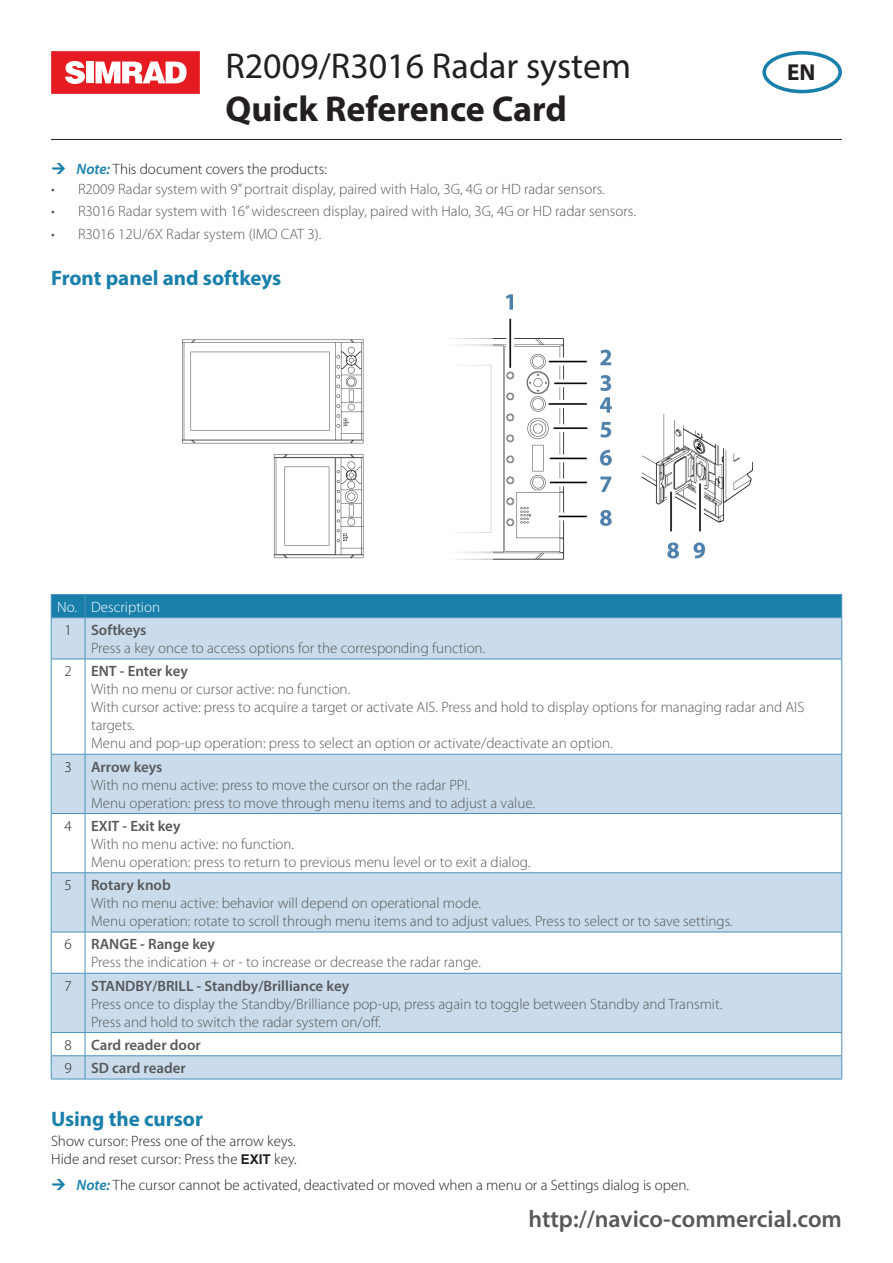
<style>
.page{position:relative;width:893px;height:1263px;background:#fff}
.page>*{position:absolute;margin:0;border:0;box-sizing:border-box;transform-origin:0 0}
.t1{font:36px "Myriad Pro";color:#231f20}
.t2{font:700 36px "Myriad Pro";color:#231f20}
.t3{font:600 24px "Myriad Pro";color:#57585a}
.t4{font:700 23.1px "Myriad Pro";color:#231f20}
.t5{font:700 21px "Myriad Pro";color:#1980ac}
.t6{font:300 15px/18px "Myriad Pro";color:#57585a}
.t7{font:300 15px/18px "Myriad Pro";color:#231f20}
.t8{font:600 15px "Myriad Pro";color:#57585a}
.t9{font:300 15px "Myriad Pro";color:#fff}
.s1{font-weight:600;font-style:italic;color:#1980ac}
.s2{font-family:"Arial";font-weight:700;font-size:13.5px}
</style>
<div class="page">
<div style="left:762px;top:51px;width:80px;height:42px;border:4px solid #1980ac;border-radius:50%"></div>
<hr style="left:51px;top:139px;width:791px;height:1px;background:#231f20">
<svg style="left:51px;top:51px;width:148px;height:43px"></svg>
<img style="left:183px;top:294px;width:569px;height:266px">
<svg style="left:52px;top:618px;width:789px;height:461px;fill:#cadceb"></svg>
<div style="left:51px;top:594px;width:791px;height:23px;background:#1980ac"></div>
<hr style="left:51px;top:617px;width:34px;height:1px;background:#4c92ba">
<hr style="left:51px;top:618px;width:1px;height:41px;background:#4c92ba">
<hr style="left:85px;top:617px;width:757px;height:1px;background:#4c92ba">
<hr style="left:85px;top:618px;width:1px;height:41px;background:#4c92ba">
<hr style="left:841px;top:618px;width:1px;height:41px;background:#4c92ba">
<hr style="left:51px;top:659px;width:34px;height:1px;background:#4c92ba">
<hr style="left:51px;top:659px;width:1px;height:95px;background:#4c92ba">
<hr style="left:85px;top:659px;width:757px;height:1px;background:#4c92ba">
<hr style="left:85px;top:659px;width:1px;height:95px;background:#4c92ba">
<hr style="left:841px;top:659px;width:1px;height:95px;background:#4c92ba">
<hr style="left:51px;top:754px;width:34px;height:1px;background:#4c92ba">
<hr style="left:51px;top:754px;width:1px;height:59px;background:#4c92ba">
<hr style="left:85px;top:754px;width:757px;height:1px;background:#4c92ba">
<hr style="left:85px;top:754px;width:1px;height:59px;background:#4c92ba">
<hr style="left:841px;top:754px;width:1px;height:59px;background:#4c92ba">
<hr style="left:51px;top:813px;width:34px;height:1px;background:#4c92ba">
<hr style="left:51px;top:814px;width:1px;height:58px;background:#4c92ba">
<hr style="left:85px;top:813px;width:757px;height:1px;background:#4c92ba">
<hr style="left:85px;top:814px;width:1px;height:58px;background:#4c92ba">
<hr style="left:841px;top:814px;width:1px;height:58px;background:#4c92ba">
<hr style="left:51px;top:872px;width:34px;height:1px;background:#4c92ba">
<hr style="left:51px;top:873px;width:1px;height:59px;background:#4c92ba">
<hr style="left:85px;top:872px;width:757px;height:1px;background:#4c92ba">
<hr style="left:85px;top:873px;width:1px;height:59px;background:#4c92ba">
<hr style="left:841px;top:873px;width:1px;height:59px;background:#4c92ba">
<hr style="left:51px;top:932px;width:34px;height:1px;background:#4c92ba">
<hr style="left:51px;top:932px;width:1px;height:41px;background:#4c92ba">
<hr style="left:85px;top:932px;width:757px;height:1px;background:#4c92ba">
<hr style="left:85px;top:932px;width:1px;height:41px;background:#4c92ba">
<hr style="left:841px;top:932px;width:1px;height:41px;background:#4c92ba">
<hr style="left:51px;top:973px;width:34px;height:1px;background:#4c92ba">
<hr style="left:51px;top:973px;width:1px;height:59px;background:#4c92ba">
<hr style="left:85px;top:973px;width:757px;height:1px;background:#4c92ba">
<hr style="left:85px;top:973px;width:1px;height:59px;background:#4c92ba">
<hr style="left:841px;top:973px;width:1px;height:59px;background:#4c92ba">
<hr style="left:51px;top:1032px;width:34px;height:1px;background:#4c92ba">
<hr style="left:85px;top:1032px;width:757px;height:1px;background:#4c92ba">
<hr style="left:51px;top:1055px;width:34px;height:1px;background:#4c92ba">
<svg style="left:51px;top:1033px;width:1px;height:46px"></svg>
<hr style="left:85px;top:1055px;width:757px;height:1px;background:#4c92ba">
<svg style="left:85px;top:1033px;width:1px;height:46px"></svg>
<svg style="left:841px;top:1033px;width:1px;height:46px"></svg>
<hr style="left:51px;top:1079px;width:34px;height:1px;background:#4c92ba">
<hr style="left:85px;top:1079px;width:757px;height:1px;background:#4c92ba">
<h1 class="t1" style="left:225px;top:44px;width:407px">R2009/R3016 Radar system</h1>
<h1 class="t2" style="left:225px;top:86px;width:343px">Quick Reference Card</h1>
<p class="t7" style="left:77px;top:160px;width:252px"><span class="s1">Note:</span> This document covers the products:</p>
<p class="t6" style="left:51px;top:180px;width:555px">• R2009 Radar system with 9” portrait display, paired with Halo, 3G, 4G or HD radar sensors.</p>
<p class="t6" style="left:51px;top:203px;width:586px">• R3016 Radar system with 16” widescreen display, paired with Halo, 3G, 4G or HD radar sensors.</p>
<p class="t6" style="left:51px;top:225px;width:272px">• R3016 12U/6X Radar system (IMO CAT 3).</p>
<h3 class="t5" style="left:51px;top:264px;width:232px">Front panel and softkeys</h3>
<h3 class="t4" style="left:787px;top:57px;width:30px">EN</h3>
<p class="t9" style="left:57px;top:598px;width:104px">No. Description</p>
<p class="t7" style="left:64px;top:621px;width:9px">1</p>
<p class="t8" style="left:91px;top:620px;width:57px">Softkeys</p>
<p class="t6" style="left:91px;top:639px;width:396px">Press a key once to access options for the corresponding function.</p>
<p class="t7" style="left:64px;top:662px;width:9px">2</p>
<p class="t8" style="left:91px;top:662px;width:98px">ENT - Enter key</p>
<p class="t6" style="left:91px;top:680px;width:715px">With no menu or cursor active: no function.<br>With cursor active: press to acquire a target or activate AIS. Press and hold to display options for managing radar and AIS targets.<br>Menu and pop-up operation: press to select an option or activate/deactivate an option.</p>
<p class="t7" style="left:64px;top:758px;width:9px">3</p>
<p class="t8" style="left:91px;top:757px;width:73px">Arrow keys</p>
<p class="t6" style="left:91px;top:776px;width:445px">With no menu active: press to move the cursor on the radar PPI.<br>Menu operation: press to move through menu items and to adjust a value.</p>
<p class="t7" style="left:64px;top:817px;width:9px">4</p>
<p class="t8" style="left:91px;top:816px;width:91px">EXIT - Exit key</p>
<p class="t6" style="left:91px;top:835px;width:441px">With no menu active: no function.<br>Menu operation: press to return to previous menu level or to exit a dialog.</p>
<p class="t7" style="left:64px;top:876px;width:9px">5</p>
<p class="t8" style="left:91px;top:875px;width:81px">Rotary knob</p>
<p class="t6" style="left:91px;top:894px;width:643px">With no menu active: behavior will depend on operational mode.<br>Menu operation: rotate to scroll through menu items and to adjust values. Press to select or to save settings.</p>
<p class="t7" style="left:64px;top:935px;width:9px">6</p>
<p class="t8" style="left:91px;top:935px;width:126px">RANGE - Range key</p>
<p class="t6" style="left:91px;top:953px;width:391px">Press the indication + or - to increase or decrease the radar range.</p>
<p class="t7" style="left:64px;top:977px;width:9px">7</p>
<p class="t8" style="left:91px;top:976px;width:260px">STANDBY/BRILL - Standby/Brilliance key</p>
<p class="t6" style="left:91px;top:995px;width:633px">Press once to display the Standby/Brilliance pop-up, press again to toggle between Standby and Transmit.<br>Press and hold to switch the radar system on/off.</p>
<p class="t7" style="left:64px;top:1036px;width:9px">8</p>
<p class="t8" style="left:91px;top:1035px;width:111px">Card reader door</p>
<p class="t7" style="left:64px;top:1059px;width:9px">9</p>
<p class="t8" style="left:91px;top:1058px;width:96px">SD card reader</p>
<h3 class="t5" style="left:51px;top:1105px;width:153px">Using the cursor</h3>
<p class="t7" style="left:51px;top:1132px;width:247px">Show cursor: Press one of the arrow keys.<br>Hide and reset cursor: Press the <span class="s2">EXIT</span> key.</p>
<p class="t7" style="left:77px;top:1176px;width:614px"><span class="s1">Note:</span> The cursor cannot be activated, deactivated or moved when a menu or a Settings dialog is open.</p>
<h2 class="t3" style="left:528px;top:1204px;width:315px">http://navico-commercial.com</h2>
</div>
